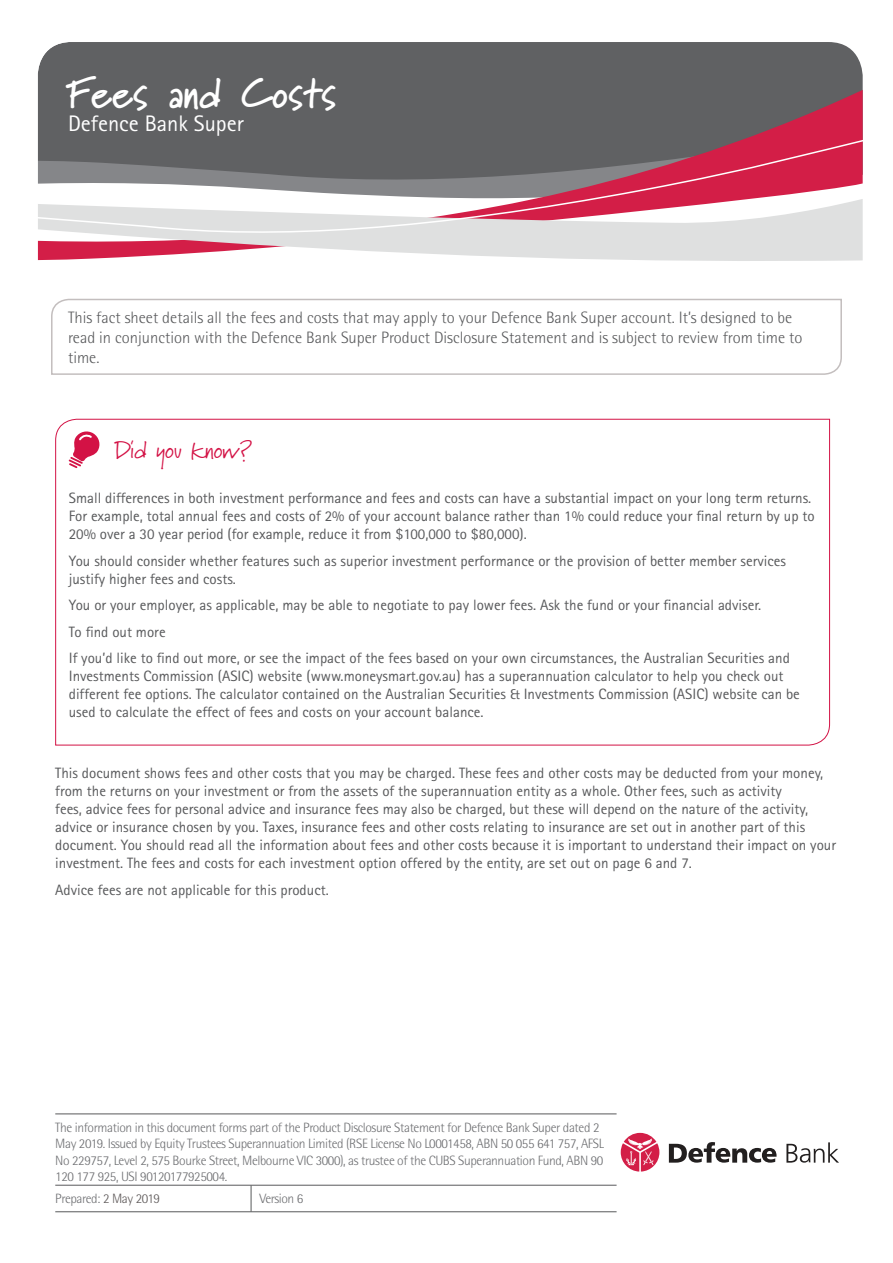
<style>
.page{position:relative;width:893px;height:1263px;background:#fff}
.page>*{position:absolute;margin:0;border:0;box-sizing:border-box;transform-origin:0 0}
.Header_purple{font:700 40.5px "Marydale";color:#fff}
.J__Section_Head_Span{font:24px "Marydale";letter-spacing:-.01em;color:#d31245}
.Body_text{font:22.5px "Rotis Sans Serif Std";color:#fff}
.t1{font:300 16.5px/19.8px "Rotis Semi Sans Std";color:#58595b}
.Body_text-2{font:15px/18px "Rotis Sans Serif Std";color:#58595b}
.t2{font:300 13.5px/16.2px "Rotis Semi Sans Std";letter-spacing:-.03em;color:#6d6e71}
.s1{color:#5d5858}
</style>
<div class="page">
<svg style="left:37px;top:42px;width:826px;height:219px;background:#968288"></svg>
<svg style="left:51px;top:298px;width:791px;height:77px"></svg>
<hr style="left:55px;top:1114px;width:562px;height:1px;background:#58595b">
<hr style="left:55px;top:1185px;width:562px;height:1px;background:#58595b">
<hr style="left:55px;top:1211px;width:562px;height:1px;background:#58595b">
<svg style="left:251px;top:1185px;width:1px;height:26px"></svg>
<svg style="left:55px;top:418px;width:775px;height:328px"></svg>
<svg style="left:69px;top:430px;width:32px;height:38px"></svg>
<svg style="left:621px;top:1133px;width:38px;height:38px"></svg>
<svg style="left:669px;top:1142px;width:107px;height:21px"></svg>
<svg style="left:786px;top:1142px;width:53px;height:21px"></svg>
<p class="Header_purple" style="left:68px;top:69px;width:270px">Fees and Costs</p>
<p class="Body_text" style="left:68px;top:110px;width:177px">Defence Bank Super</p>
<p class="t1" style="left:68px;top:308px;width:736px">This fact sheet details all the fees and costs that may apply to your Defence Bank Super account. It’s designed to be read in conjunction with the Defence Bank Super Product Disclosure Statement and is subject to review from time to time.</p>
<p class="J__Section_Head_Span" style="left:115px;top:435px;width:139px">Did you know?</p>
<p class="Body_text-2" style="left:69px;top:489px;width:747px">Small differences in both investment performance and fees and costs can have a substantial impact on your long term returns.<br>For example, total annual fees and costs of 2% of your account balance rather than 1% could reduce your final return by up to<br>20% over a 30 year period (for example, reduce it from $100,000 to $80,000).</p>
<p class="Body_text-2" style="left:69px;top:552px;width:719px">You should consider whether features such as superior investment performance or the provision of better member services justify higher fees and costs.</p>
<p class="Body_text-2" style="left:69px;top:596px;width:694px">You or your employer, as applicable, may be able to negotiate to pay lower fees. Ask the fund or your financial adviser.</p>
<p class="Body_text-2" style="left:69px;top:623px;width:98px">To find out more</p>
<p class="Body_text-2" style="left:69px;top:649px;width:733px">If you’d like to find out more, or see the impact of the fees based on your own circumstances, the Australian Securities and Investments Commission (ASIC) website (www.moneysmart.gov.au) has a superannuation calculator to help you check out different fee options. The calculator contained on the Australian Securities &amp; Investments Commission (ASIC) website can be used to calculate the effect of fees and costs on your account balance.</p>
<p class="Body_text-2" style="left:55px;top:764px;width:782px">This document shows fees and other costs that you may be charged. These fees and other costs may be deducted from your money, from the returns on your investment or from the assets of the superannuation entity as a whole. Other fees, such as activity<br>fees, advice fees for personal advice and insurance fees may also be charged, but these will depend on the nature of the activity, advice or insurance chosen by you. Taxes, insurance fees and other costs relating to insurance are set out in another part of this document. You should read all the information about fees and other costs because it is important to understand their impact on your investment. The fees and costs for each investment option offered by the entity, are set out on page 6 and 7.</p>
<p class="Body_text-2" style="left:55px;top:880px;width:275px">Advice fees are not applicable for this product.</p>
<p class="t2" style="left:55px;top:1119px;width:550px">The information in this document forms part of the Product Disclosure Statement for Defence Bank Super dated 2<br>May 2019. Issued by Equity Trustees Superannuation Limited (RSE License No L0001458, ABN 50 055 641 757, AFSL No 229757, Level 2, 575 Bourke Street, Melbourne VIC 3000), as trustee of the CUBS Superannuation Fund, ABN 90<br>120 177 925, USI 90120177925004.</p>
<p class="t2" style="left:55px;top:1190px;width:106px">Prepared: <span class="s1">2 May 2019</span></p>
<p class="t2" style="left:259px;top:1190px;width:45px">Version 6</p>
</div>
